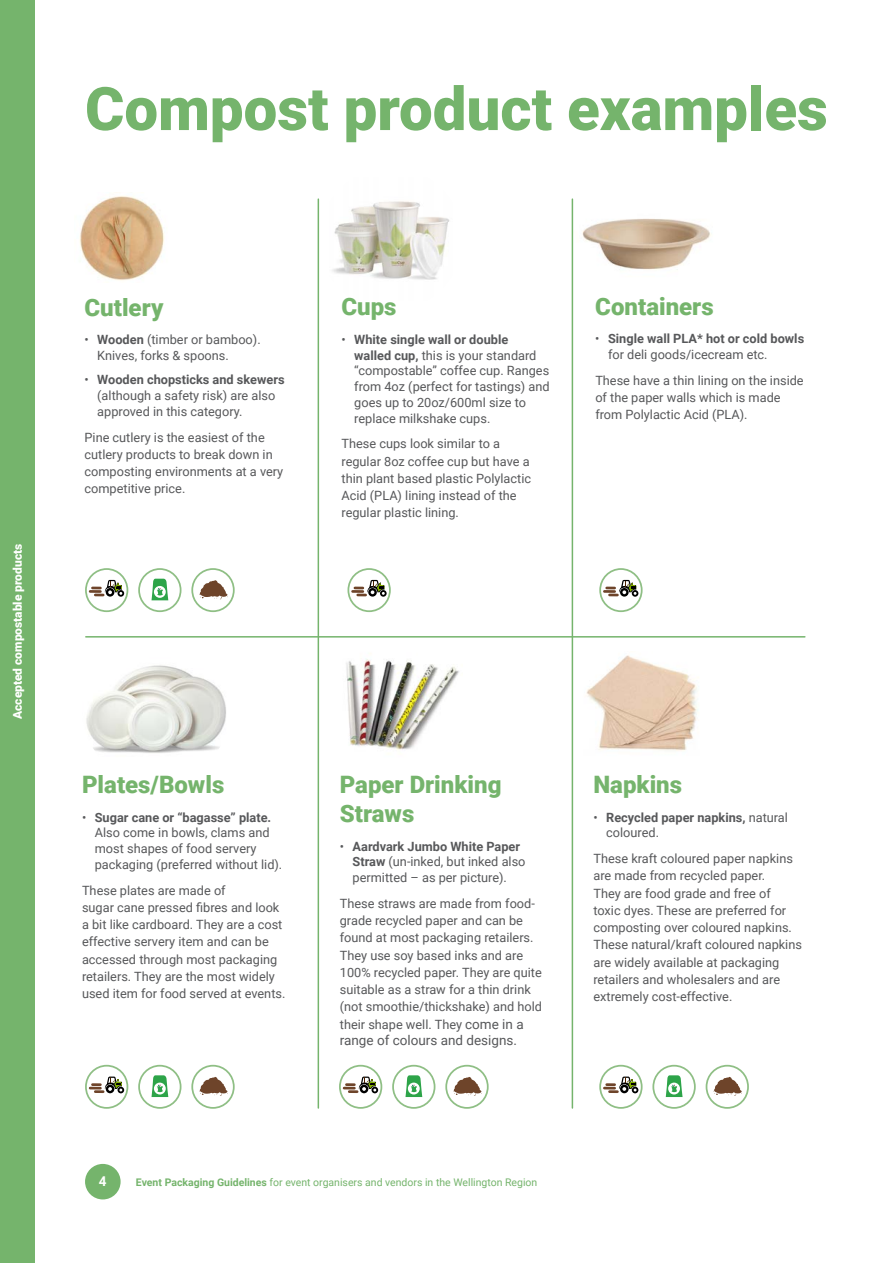
<style>
.page{position:relative;width:893px;height:1263px;background:#fff}
.page>*{position:absolute;margin:0;border:0;box-sizing:border-box;transform-origin:0 0}
.t1{font:900 60px "Roboto";color:#75b46c}
.Names{font:900 24px/28.8px "Roboto";color:#75b46c}
.Body{font:13.5px "Roboto";color:#57585a}
.t2{font:700 13.5px "Roboto";color:#fff}
.Body-2{font:12.75px/17.2px "Roboto";color:#57585a}
.t3{font:700 12.75px/15.8px "Roboto";color:#57585a}
.t4{font:900 12px "Roboto";color:#fff}
.t5{font:10.5px "Roboto";color:#75b46c}
.s1{font-weight:700}
.s2{font-weight:400}
.s3{font-size:13.5px}
</style>
<div class="page">
<img style="left:573px;top:652px;width:125px;height:108px">
<img style="left:563px;top:162px;width:164px;height:165px;border-radius:82px">
<img style="left:82px;top:635px;width:148px;height:148px;border-radius:74px">
<img style="left:332px;top:201px;width:118px;height:79px">
<div style="left:0;top:0;width:34px;height:1263px;background:#75b46c"></div>
<hr style="left:318px;top:199px;width:1px;height:909px;background:#75b46c">
<hr style="left:572px;top:199px;width:1px;height:909px;background:#75b46c">
<hr style="left:86px;top:636px;width:719px;height:2px;background:#75b46c">
<img style="left:80px;top:196px;width:85px;height:85px">
<img style="left:346px;top:653px;width:113px;height:97px">
<svg style="left:353px;top:580px;width:34px;height:17px"></svg>
<div style="left:347px;top:568px;width:44px;height:44px;border:2px solid #8fbf85;border-radius:50%"></div>
<svg style="left:604px;top:580px;width:34px;height:17px"></svg>
<div style="left:599px;top:568px;width:44px;height:44px;border:2px solid #8fbf85;border-radius:50%"></div>
<svg style="left:90px;top:580px;width:34px;height:17px"></svg>
<div style="left:85px;top:568px;width:43px;height:44px;border:2px solid #8fbf85;border-radius:50%"></div>
<svg style="left:152px;top:579px;width:16px;height:21px"></svg>
<div style="left:138px;top:568px;width:43px;height:44px;border:2px solid #8fbf85;border-radius:50%"></div>
<svg style="left:199px;top:580px;width:29px;height:20px"></svg>
<div style="left:191px;top:568px;width:44px;height:44px;border:2px solid #8fbf85;border-radius:50%"></div>
<svg style="left:90px;top:1076px;width:34px;height:17px"></svg>
<div style="left:85px;top:1065px;width:43px;height:44px;border:2px solid #8fbf85;border-radius:50%"></div>
<svg style="left:152px;top:1075px;width:16px;height:22px"></svg>
<div style="left:138px;top:1065px;width:43px;height:44px;border:2px solid #8fbf85;border-radius:50%"></div>
<svg style="left:199px;top:1077px;width:29px;height:19px"></svg>
<div style="left:191px;top:1065px;width:44px;height:44px;border:2px solid #8fbf85;border-radius:50%"></div>
<svg style="left:344px;top:1076px;width:34px;height:17px"></svg>
<div style="left:339px;top:1065px;width:43px;height:44px;border:2px solid #8fbf85;border-radius:50%"></div>
<svg style="left:405px;top:1075px;width:17px;height:22px"></svg>
<div style="left:392px;top:1065px;width:43px;height:44px;border:2px solid #8fbf85;border-radius:50%"></div>
<svg style="left:453px;top:1077px;width:29px;height:19px"></svg>
<div style="left:445px;top:1065px;width:44px;height:44px;border:2px solid #8fbf85;border-radius:50%"></div>
<svg style="left:604px;top:1076px;width:34px;height:17px"></svg>
<div style="left:599px;top:1065px;width:44px;height:44px;border:2px solid #8fbf85;border-radius:50%"></div>
<svg style="left:666px;top:1075px;width:17px;height:22px"></svg>
<div style="left:652px;top:1065px;width:44px;height:44px;border:2px solid #8fbf85;border-radius:50%"></div>
<svg style="left:713px;top:1077px;width:29px;height:19px"></svg>
<div style="left:706px;top:1065px;width:43px;height:44px;border:2px solid #8fbf85;border-radius:50%"></div>
<div style="left:85px;top:1164px;width:36px;height:35px;background:#75b46c;border-radius:50%"></div>
<p class="t1" style="left:85px;top:67px;width:744px">Compost product examples</p>
<p class="t4" style="left:9px;top:719px;width:177px;rotate:-90deg">Accepted compostable products</p>
<p class="Names" style="left:85px;top:292px;width:80px">Cutlery</p>
<p class="Body-2" style="left:97px;top:331px;width:165px;line-height:15.8px;text-indent:-13px">• <span class="s1">Wooden</span> (timber or bamboo).<br>Knives, forks &amp; spoons.</p>
<p class="Body-2" style="left:97px;top:371px;width:189px;line-height:15.8px;text-indent:-13px">• <span class="s1">Wooden chopsticks and skewers </span>(although a safety risk) are also approved in this category.</p>
<p class="Body-2" style="left:85px;top:428px;width:200px">Pine cutlery is the easiest of the cutlery products to break down in composting environments at a very competitive price.</p>
<p class="Names" style="left:341px;top:291px;width:57px">Cups</p>
<p class="Body-2" style="left:354px;top:331px;width:197px;line-height:15.8px;text-indent:-13px">• <span class="s1">White single wall or double<br>walled cup,</span> this is your standard “compostable” coffee cup. Ranges from 4oz (perfect for tastings) and goes up to 20oz/600ml size to replace milkshake cups.</p>
<p class="Body-2" style="left:341px;top:435px;width:191px">These cups look similar to a regular 8oz coffee cup but have a thin plant based plastic Polylactic<br>Acid (PLA) lining instead of the regular plastic lining.</p>
<p class="Names" style="left:595px;top:291px;width:120px">Containers</p>
<p class="t3" style="left:608px;top:330px;width:198px;text-indent:-13px"><span class="s2">•</span> Single wall PLA* hot or cold bowls <span class="s2">for deli goods/icecream etc.</span></p>
<p class="Body-2" style="left:595px;top:371px;width:210px">These have a thin lining on the inside of the paper walls which is made from Polylactic Acid (PLA).</p>
<p class="Names" style="left:82px;top:769px;width:144px">Plates/Bowls</p>
<p class="Body-2" style="left:95px;top:809px;width:189px;line-height:15.8px;text-indent:-13px">• <span class="s1">Sugar cane or “bagasse” plate.<br></span>Also come in bowls, clams and most shapes of food servery packaging (preferred without lid).</p>
<p class="Body-2" style="left:82px;top:881px;width:205px">These plates are made of<br>sugar cane pressed fibres and look a bit like cardboard. They are a cost effective servery item and can be accessed through most packaging retailers. They are the most widely used item for food served at events.</p>
<p class="Names" style="left:340px;top:769px;width:163px">Paper Drinking<br>Straws</p>
<p class="Body-2" style="left:353px;top:838px;width:174px;line-height:15.8px;text-indent:-13px">• <span class="s1">Aardvark Jumbo White Paper<br>Straw</span> (un-inked, but inked also permitted – as per picture).</p>
<p class="Body-2" style="left:340px;top:894px;width:204px">These straws are made from food&shy;grade recycled paper and can be found at most packaging retailers.<br>They use soy based inks and are 100% recycled paper. They are quite suitable as a straw for a thin drink (not smoothie/thickshake) and hold their shape well. They <span class="s3">come in a</span></p>
<p class="Body" style="left:340px;top:1031px;width:179px">range of colours and designs.</p>
<p class="t2" style="left:99px;top:1172px;width:9px">4</p>
<p class="t5" style="left:136px;top:1174px;width:403px"><span class="s1">Event Packaging Guidelines</span> for event organisers and vendors in the Wellington Region</p>
<p class="Names" style="left:593px;top:769px;width:90px">Napkins</p>
<p class="t3" style="left:606px;top:809px;width:183px;text-indent:-13px"><span class="s2">•</span> Recycled paper napkins, <span class="s2">natural coloured.</span></p>
<p class="Body-2" style="left:593px;top:849px;width:210px">These kraft coloured paper napkins are made from recycled paper.<br>They are food grade and free of<br>toxic dyes. These are preferred for composting over coloured napkins.<br>These natural/kraft coloured napkins are widely available at packaging retailers and wholesalers and are extremely cost-effective.</p>
</div>
